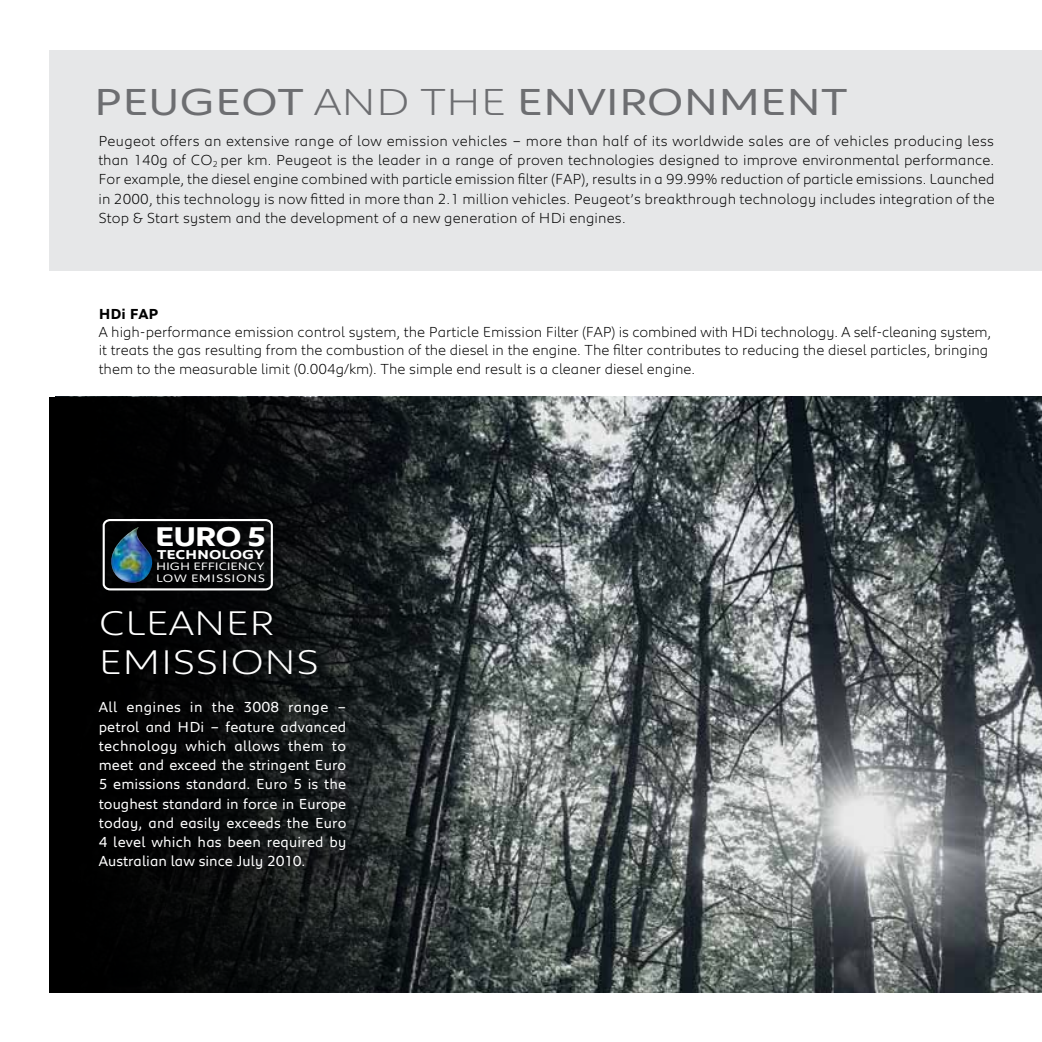
<style>
.page{position:relative;width:1042px;height:1042px;background:#fff}
.page>*{position:absolute;margin:0;border:0;box-sizing:border-box;transform-origin:0 0}
.t1{font:38.5px "Peugeot Expanded";letter-spacing:-.01em;color:#6d6e71}
.t2{font:300 35px/38.5px "Peugeot Expanded";color:#fff}
.t3{font:700 27.65px "Peugeot Expanded";color:#fff}
.t4{font:300 14.88px/19.2px "Peugeot";color:#000;text-align:justify}
.t5{font:14.88px/19.2px "Peugeot";letter-spacing:.01em;color:#fff;text-align:justify}
.t6{font:700 14.88px "Peugeot";color:#000}
.t7{font:700 13.12px "Peugeot Expanded";letter-spacing:-.01em;color:#fff}
.t8{font:11.03px/11.7px "Peugeot Expanded";letter-spacing:.02em;color:#fff}
.s1{font-weight:300}
</style>
<div class="page">
<div style="left:50px;top:50px;width:992px;height:220px;background:#e6e7e8"></div>
<img style="left:754px;top:397px;width:288px;height:595px">
<svg style="left:50px;top:397px;width:704px;height:595px;background:#353a3a"></svg>
<svg style="left:103px;top:519px;width:170px;height:71px;background:#1b1c1d"></svg>
<img style="left:111px;top:527px;width:41px;height:56px">
<h1 class="t1" style="left:94px;top:75px;width:253px">PEUGEOT <span class="s1">AND</span></h1>
<h1 class="t1" style="left:420px;top:75px;width:429px"><span class="s1">TH E</span> ENVIRONMENT</h1>
<p class="t4" style="left:98px;top:130px;width:898px">Peugeot offers an extensive range of low emission vehicles – more than half of its worldwide sales are of vehicles producing less than 140g of CO<sub>2</sub> per km. Peugeot is the leader in a range of proven technologies designed to improve environmental performance.<br>For example, the diesel engine combined with particle emission filter (FAP), results in a 99.99% reduction of particle emissions. Launched in 2000, this technology is now fitted in more than 2.1 million vehicles. Peugeot’s breakthrough technology includes integration of the Stop &amp; Start system and the development of a new generation of HDi engines.</p>
<p class="t6" style="left:99px;top:303px;width:61px">HDi FAP</p>
<p class="t4" style="left:99px;top:322px;width:894px;line-height:18.4px;text-align:left">A high-performance emission control system, the Particle Emission Filter (FAP) is combined with HDi technology. A self-cleaning system, it treats the gas resulting from the combustion of the diesel in the engine. The filter contributes to reducing the diesel particles, bringing them to the measurable limit (0.004g/km). The simple end result is a cleaner diesel engine.</p>
<h3 class="t3" style="left:155px;top:518px;width:113px">EURO 5</h3>
<p class="t7" style="left:157px;top:545px;width:108px">TECHNOLOGY</p>
<p class="t8" style="left:156px;top:560px;width:110px">HIGH EFFICIENCY<br>LOW EMISSIONS</p>
<h2 class="t2" style="left:99px;top:602px;width:171px">CLEAN ER<br>EMISSIONS</h2>
<p class="t5" style="left:99px;top:697px;width:249px">All engines in the 3008 range – petrol and HDi – feature advanced technology which allows them to meet and exceed the stringent Euro 5 emissions standard. Euro 5 is the toughest standard in force in Europe today, and easily exceeds the Euro 4 level which has been required by Australian law since July 2010.</p>
</div>
